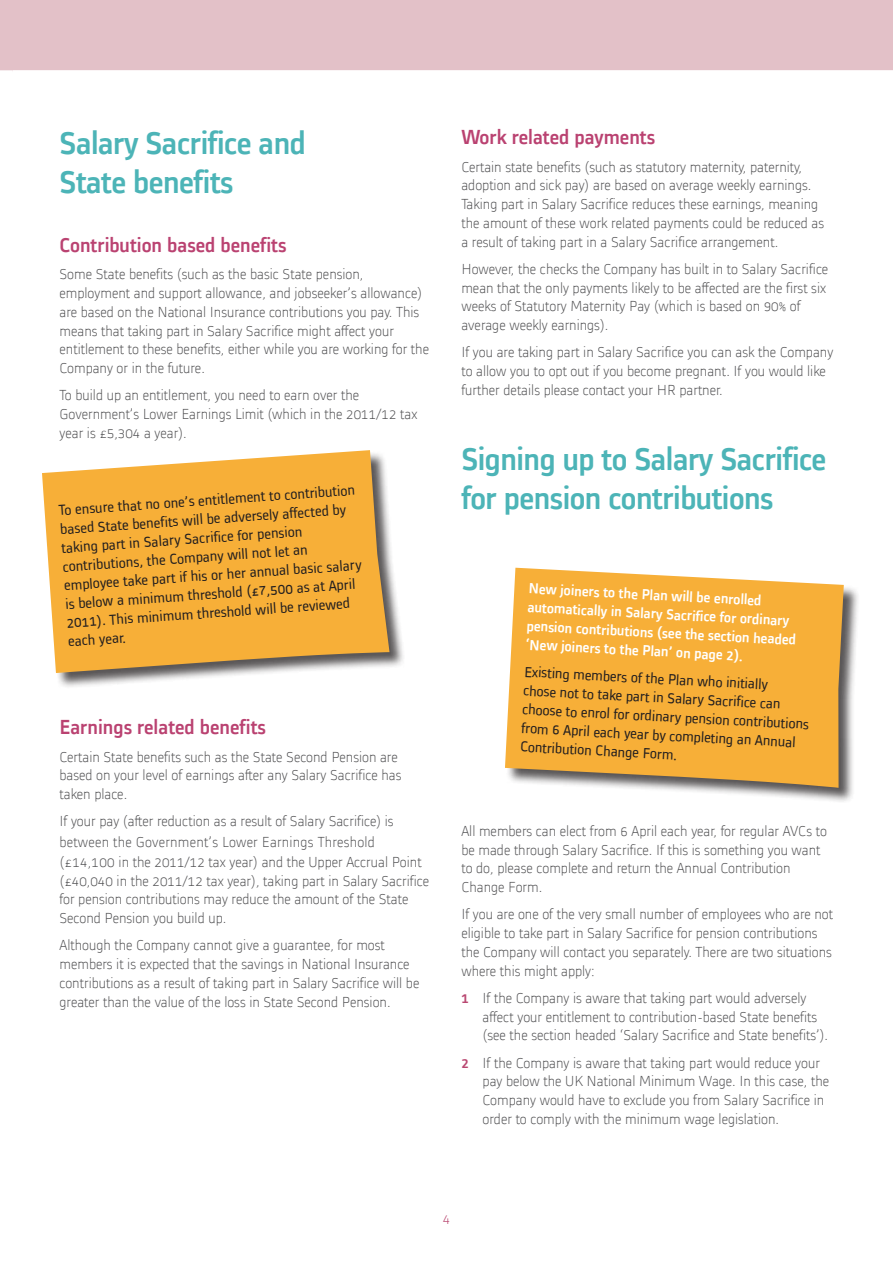
<style>
.page{position:relative;width:893px;height:1263px;background:#fff}
.page>*{position:absolute;margin:0;border:0;box-sizing:border-box;transform-origin:0 0}
.t1{font:500 33px/39px "Alstom";letter-spacing:-.015em;color:#4cb4b7}
.t2{font:500 21px "Alstom";color:#ba4271}
.t3{font:300 15px/18.8px "Alstom";color:#4d4d4f}
.t4{font:15px/18.8px "Alstom";color:#231f20}
.t5{font:500 15px/18.8px "Alstom";color:#fff}
.t6{font:300 15px "Alstom";color:#b94871}
.s1{font-weight:500;color:#b94871}
</style>
<div class="page">
<div style="left:13px;top:0;width:880px;height:71px;background:#e3c1c8"></div>
<svg style="left:0;top:0;width:13px;height:71px"></svg>
<div style="left:505px;top:568px;width:355px;height:235px;background:#231f20;opacity:.75"></div>
<svg style="left:505px;top:568px;width:339px;height:220px;background:#f1b148"></svg>
<div style="left:42px;top:450px;width:363px;height:238px;background:#231f20;opacity:.75"></div>
<svg style="left:42px;top:450px;width:347px;height:223px;background:#f0b24c"></svg>
<h1 class="t1" style="left:60px;top:121px;width:248px">Salary Sacrifice and<br>State benefits</h1>
<h2 class="t2" style="left:60px;top:231px;width:228px">Contribution based benefits</h2>
<p class="t3" style="left:60px;top:264px;width:371px">Some State benefits (such as the basic State pension, employment and support allowance, and jobseeker’s allowance) are based on the National Insurance contributions you pay. This means that taking part in Salary Sacrifice might affect your entitlement to these benefits, either while you are working for the Company or in the future.</p>
<p class="t3" style="left:60px;top:385px;width:359px">To build up an entitlement, you need to earn over the<br>Government’s Lower Earnings Limit (which in the 2011/12 tax year is £5,304 a year).</p>
<p class="t4" style="left:58px;top:500px;width:300px;rotate:-4deg">To ensure that no one’s entitlement to contribution based State benefits will be adversely affected by taking part in Salary Sacrifice for pension contributions, the Company will not let an employee take part if his or her annual basic salary is below a minimum threshold (£7,500 as at April 2011). This minimum threshold will be reviewed each year.</p>
<h2 class="t2" style="left:60px;top:713px;width:208px">Earnings related benefits</h2>
<p class="t3" style="left:60px;top:746px;width:343px">Certain State benefits such as the State Second Pension are based on your level of earnings after any Salary Sacrifice has taken place.</p>
<p class="t3" style="left:60px;top:810px;width:364px;line-height:20.2px">If your pay (after reduction as a result of Salary Sacrifice) is between the Government’s Lower Earnings Threshold (£14,100 in the 2011/12 tax year) and the Upper Accrual Point</p>
<p class="t3" style="left:60px;top:870px;width:371px">(£40,040 in the 2011/12 tax year), taking part in Salary Sacrifice for pension contributions may reduce the amount of the State<br>Second Pension you build up.</p>
<p class="t3" style="left:60px;top:935px;width:361px">Although the Company cannot give a guarantee, for most members it is expected that the savings in National Insurance contributions as a result of taking part in Salary Sacrifice will be greater than the value of the loss in State Second Pension.</p>
<h2 class="t2" style="left:461px;top:123px;width:195px">Work related payments</h2>
<p class="t3" style="left:461px;top:156px;width:364px">Certain state benefits (such as statutory maternity, paternity, adoption and sick pay) are based on average weekly earnings.<br>Taking part in Salary Sacrifice reduces these earnings, meaning the amount of these work related payments could be reduced as a result of taking part in a Salary Sacrifice arrangement.</p>
<p class="t3" style="left:461px;top:258px;width:368px">However, the checks the Company has built in to Salary Sacrifice mean that the only payments likely to be affected are the first six weeks of Statutory Maternity Pay (which is based on 90% of average weekly earnings).</p>
<p class="t3" style="left:461px;top:342px;width:373px">If you are taking part in Salary Sacrifice you can ask the Company to allow you to opt out if you become pregnant. If you would like further details please contact your HR partner.</p>
<h1 class="t1" style="left:461px;top:437px;width:367px">Signing up to Salary Sacrifice for pension contributions</h1>
<p class="t5" style="left:529px;top:578px;width:271px;rotate:3deg">New joiners to the Plan will be enrolled automatically in Salary Sacrifice for ordinary pension contributions (see the section headed ‘New joiners to the Plan’ on page 2).</p>
<p class="t4" style="left:525px;top:661px;width:289px;rotate:3deg">Existing members of the Plan who initially<br>chose not to take part in Salary Sacrifice can choose to enrol for ordinary pension contributions from 6 April each year by completing an Annual Contribution Change Form.</p>
<p class="t3" style="left:461px;top:820px;width:367px">All members can elect from 6 April each year, for regular AVCs to be made through Salary Sacrifice. If this is something you want to do, please complete and return the Annual Contribution Change Form.</p>
<p class="t3" style="left:461px;top:904px;width:373px">If you are one of the very small number of employees who are not eligible to take part in Salary Sacrifice for pension contributions the Company will contact you separately. There are two situations where this might apply:</p>
<p class="t3" style="left:483px;top:987px;width:347px;text-indent:-21px"><span class="s1">1</span> If the Company is aware that taking part would adversely affect your entitlement to contribution-based State benefits (see the section headed ‘Salary Sacrifice and State benefits’).</p>
<p class="t3" style="left:483px;top:1052px;width:348px;text-indent:-21px"><span class="s1">2</span> If the Company is aware that taking part would reduce your pay below the UK National Minimum Wage. In this case, the Company would have to exclude you from Salary Sacrifice in order to comply with the minimum wage legislation.</p>
<p class="t6" style="left:443px;top:1208px;width:9px">4</p>
</div>
